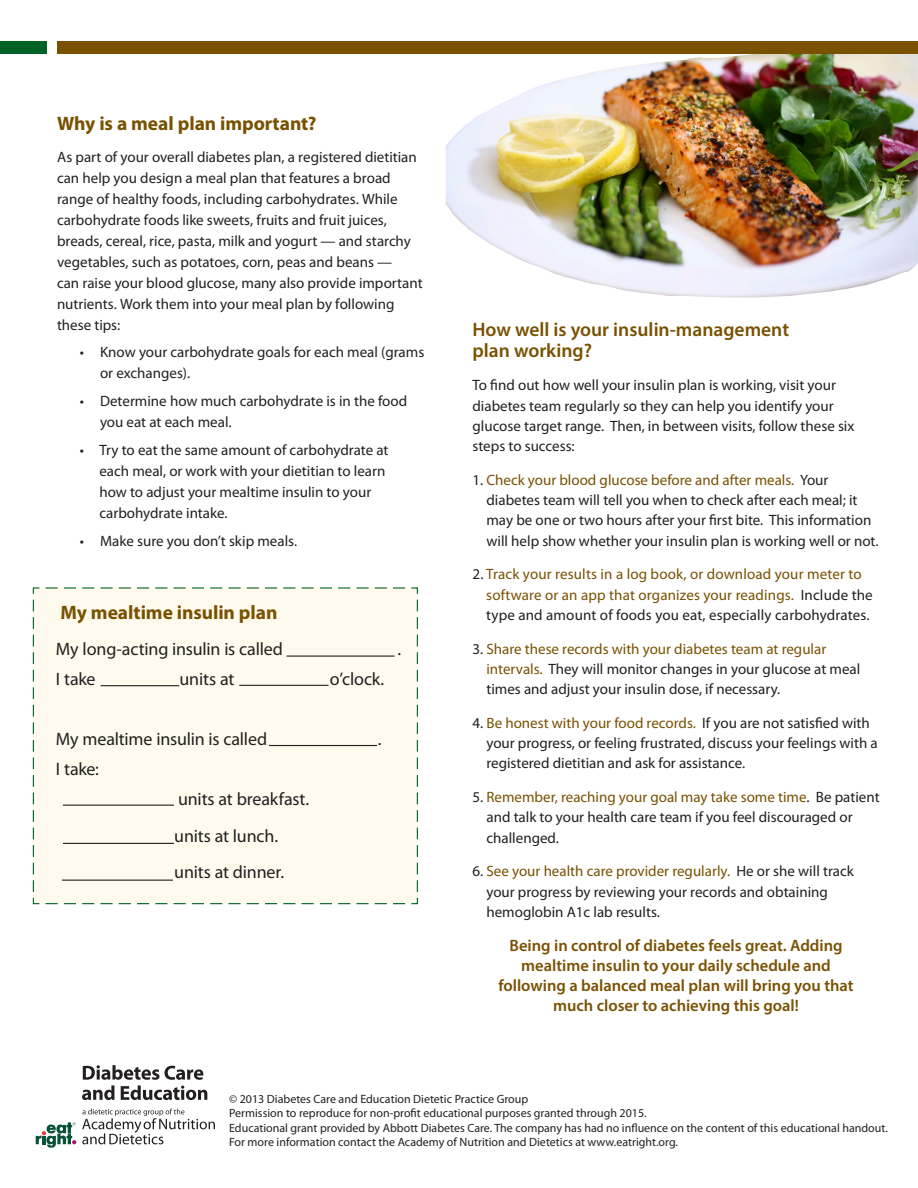
<style>
.page{position:relative;width:918px;height:1188px;background:#fff}
.page>*{position:absolute;margin:0;border:0;box-sizing:border-box;transform-origin:0 0}
.t1{font:700 19.5px "Myriad Pro";letter-spacing:-.005em;color:#795100}
.t2{font:600 19.5px/20.2px "Myriad Pro";color:#795100}
.t3{font:18px/36.5px "Myriad Pro";letter-spacing:-.01em;color:#231f20}
.t4{font:600 16.5px "Myriad Pro";color:#795100}
.t5{font:15px/20.2px "Myriad Pro";color:#231f20}
.t6{font:15px/20.2px "Myriad Pro";letter-spacing:.01em;color:#795100}
.t7{font:12px/14.4px "Myriad Pro";color:#231f20}
.s1{color:#795100}
.s2{color:#231f20}
</style>
<div class="page">
<img style="left:446px;top:54px;width:472px;height:139px">
<img style="left:445px;top:193px;width:473px;height:105px">
<img style="left:446px;top:54px;width:323px;height:98px">
<div style="left:32px;top:587px;width:386px;height:318px;background:#fefbee"></div>
<div style="left:0;top:41px;width:47px;height:13px;background:#006224"></div>
<div style="left:57px;top:41px;width:861px;height:13px;background:#795100"></div>
<hr style="left:286px;top:656px;width:108px;height:1px;background:#231f20">
<hr style="left:101px;top:685px;width:78px;height:1px;background:#231f20">
<hr style="left:239px;top:685px;width:89px;height:1px;background:#231f20">
<hr style="left:269px;top:745px;width:108px;height:1px;background:#231f20">
<hr style="left:63px;top:843px;width:111px;height:1px;background:#231f20">
<hr style="left:63px;top:805px;width:111px;height:1px;background:#231f20">
<hr style="left:62px;top:880px;width:111px;height:1px;background:#231f20">
<svg style="left:36px;top:1122px;width:40px;height:26px"></svg>
<svg style="left:82px;top:1109px;width:133px;height:35px"></svg>
<svg style="left:82px;top:1065px;width:125px;height:35px"></svg>
<p class="t1" style="left:57px;top:110px;width:261px">Why is a meal plan important?</p>
<p class="t5" style="left:57px;top:146px;width:367px;line-height:21px">As part of your overall diabetes plan, a registered dietitian can help you design a meal plan that features a broad range of healthy foods, including carbohydrates. While carbohydrate foods like sweets, fruits and fruit juices, breads, cereal, rice, pasta, milk and yogurt — and starchy vegetables, such as potatoes, corn, peas and beans —<br>can raise your blood glucose, many also provide important nutrients. Work them into your meal plan by following these tips:</p>
<p class="t5" style="left:100px;top:342px;width:326px;line-height:21px;text-indent:-20px">• Know your carbohydrate goals for each meal (grams or exchanges).</p>
<p class="t5" style="left:100px;top:390px;width:309px;line-height:21px;text-indent:-20px">• Determine how much carbohydrate is in the food you eat at each meal.</p>
<p class="t5" style="left:99px;top:439px;width:291px;line-height:21px;text-indent:-20px">• Try to eat the same amount of carbohydrate at each meal, or work with your dietitian to learn how to adjust your mealtime insulin to your carbohydrate intake.</p>
<p class="t5" style="left:80px;top:530px;width:219px">• Make sure you don’t skip meals.</p>
<p class="t1" style="left:60px;top:600px;width:219px">My mealtime insulin plan</p>
<p class="t3" style="left:56px;top:631px;width:229px">My long-acting insulin is called</p>
<p class="t3" style="left:398px;top:631px;width:5px">.</p>
<p class="t3" style="left:56px;top:661px;width:41px">I take</p>
<p class="t3" style="left:180px;top:661px;width:56px">units at</p>
<p class="t3" style="left:330px;top:661px;width:56px">o’clock.</p>
<p class="t3" style="left:56px;top:721px;width:213px">My mealtime insulin is called</p>
<p class="t3" style="left:378px;top:721px;width:5px">.</p>
<p class="t3" style="left:56px;top:751px;width:45px">I take:</p>
<p class="t3" style="left:174px;top:781px;width:136px">units at breakfast. units at lunch. units at dinner.</p>
<p class="t2" style="left:472px;top:319px;width:318px">How well is your insulin-management plan working?</p>
<p class="t5" style="left:472px;top:375px;width:383px">To find out how well your insulin plan is working, visit your diabetes team regularly so they can help you identify your glucose target range. Then, in between visits, follow these six steps to success:</p>
<p class="t5" style="left:486px;top:470px;width:394px;text-indent:-14px">1. <span class="s1">Check your blood glucose before and after meals.</span> Your diabetes team will tell you when to check after each meal; it may be one or two hours after your first bite. This information will help show whether your insulin plan is working well or not.</p>
<p class="t6" style="left:486px;top:564px;width:388px;text-indent:-14px"><span class="s2">2.</span> Track your results in a log book, or download your meter to software or an app that organizes your readings. <span class="s2">Include the type and amount of foods you eat, especially carbohydrates.</span></p>
<p class="t5" style="left:486px;top:638px;width:375px;text-indent:-14px">3. <span class="s1">Share these records with your diabetes team at regular intervals.</span> They will monitor changes in your glucose at meal times and adjust your insulin dose, if necessary.</p>
<p class="t5" style="left:486px;top:713px;width:393px;text-indent:-14px">4. <span class="s1">Be honest with your food records.</span> If you are not satisfied with your progress, or feeling frustrated, discuss your feelings with a registered dietitian and ask for assistance.</p>
<p class="t5" style="left:486px;top:787px;width:395px;text-indent:-14px">5. <span class="s1">Remember, reaching your goal may take some time</span>. Be patient and talk to your health care team if you feel discouraged or challenged.</p>
<p class="t5" style="left:486px;top:861px;width:369px;text-indent:-14px">6. <span class="s1">See your health care provider regularly.</span> He or she will track your progress by reviewing your records and obtaining hemoglobin A1c lab results.</p>
<p class="t4" style="left:510px;top:935px;width:335px">Being in control of diabetes feels great. Adding</p>
<p class="t4" style="left:521px;top:955px;width:311px">mealtime insulin to your daily schedule and</p>
<p class="t4" style="left:498px;top:975px;width:357px">following a balanced meal plan will bring you that</p>
<p class="t4" style="left:553px;top:995px;width:247px">much closer to achieving this goal!</p>
<p class="t7" style="left:229px;top:1092px;width:301px">© 2013 Diabetes Care and Education Dietetic Practice Group</p>
<p class="t7" style="left:229px;top:1106px;width:419px">Permission to reproduce for non-profit educational purposes granted through 2015.</p>
<p class="t7" style="left:229px;top:1120px;width:660px">Educational grant provided by Abbott Diabetes Care. The company has had no influence on the content of this educational handout.<br>For more information contact the Academy of Nutrition and Dietetics at www.eatright.org.</p>
</div>
